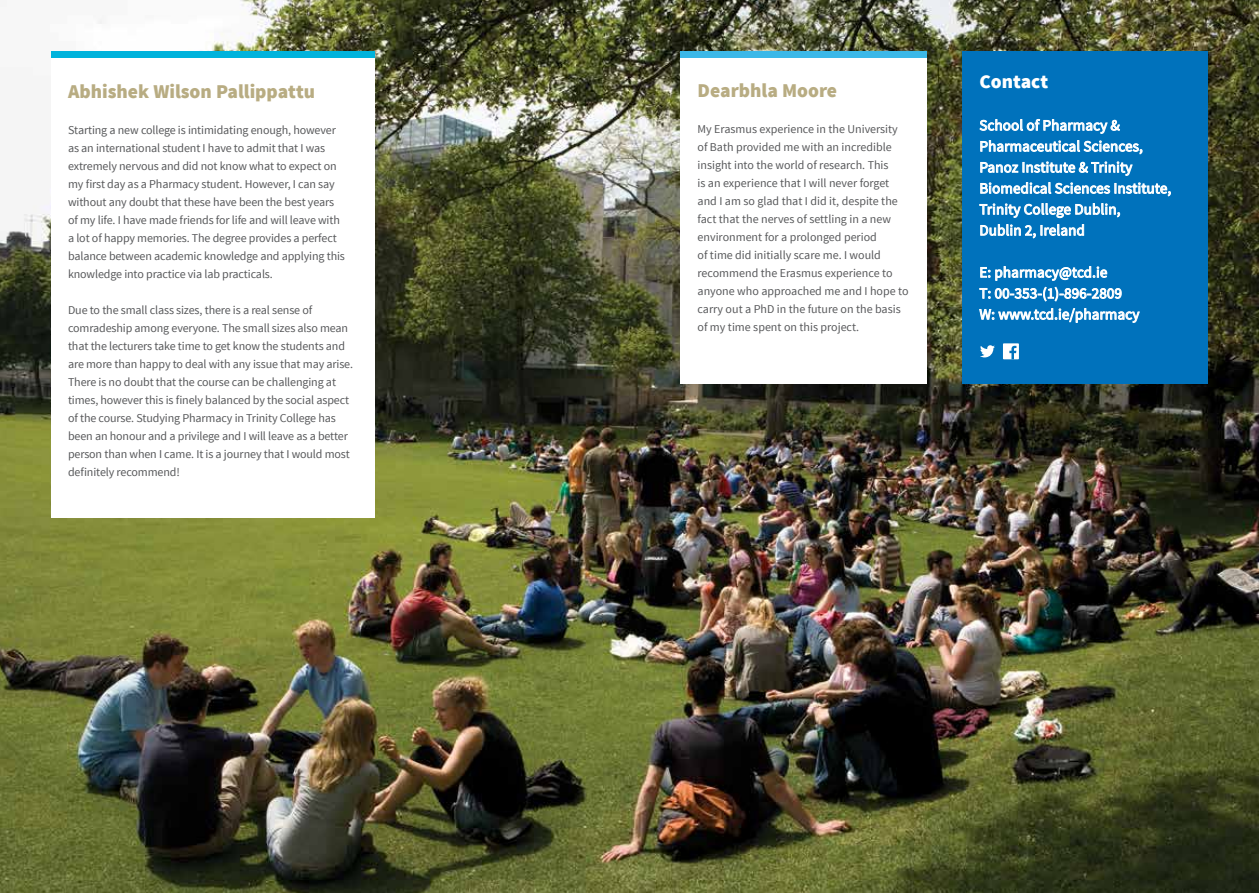
<style>
.page{position:relative;width:1259px;height:893px;background:#fff}
.page>*{position:absolute;margin:0;border:0;box-sizing:border-box;transform-origin:0 0}
.t1{font:900 19.5px "Source Sans Pro";color:#b8ac82}
.t2{font:900 19.5px "Source Sans Pro";color:#fff}
.t3{font:15px/21px "Source Sans Pro";letter-spacing:.01em;color:#fff}
.t4{font:12px/18px "Source Sans Pro";letter-spacing:-.01em;color:#58595b}
</style>
<div class="page">
<img style="left:0;top:0;width:1259px;height:893px">
<div style="left:962px;top:51px;width:246px;height:333px;background:#0072bc"></div>
<svg style="left:979px;top:119px;width:140px;height:15px"></svg>
<svg style="left:980px;top:140px;width:162px;height:14px"></svg>
<svg style="left:980px;top:162px;width:152px;height:14px"></svg>
<svg style="left:980px;top:182px;width:190px;height:14px"></svg>
<svg style="left:979px;top:203px;width:140px;height:15px"></svg>
<svg style="left:980px;top:224px;width:103px;height:14px"></svg>
<svg style="left:980px;top:266px;width:127px;height:15px"></svg>
<svg style="left:979px;top:287px;width:142px;height:14px"></svg>
<svg style="left:979px;top:308px;width:160px;height:15px"></svg>
<div style="left:680px;top:57px;width:247px;height:327px;background:#fff"></div>
<div style="left:680px;top:51px;width:247px;height:6px;background:#3bb8e8"></div>
<div style="left:51px;top:57px;width:323px;height:461px;background:#fff"></div>
<div style="left:51px;top:51px;width:323px;height:6px;background:#00b3dc"></div>
<svg style="left:980px;top:345px;width:15px;height:12px"></svg>
<div style="left:1003px;top:343px;width:16px;height:16px;background:#fff"></div>
<svg style="left:1009px;top:346px;width:7px;height:13px"></svg>
<h1 class="t1" style="left:68px;top:78px;width:249px">Abhishek Wilson Pallippattu</h1>
<p class="t4" style="left:68px;top:121px;width:278px">Starting a new college is intimidating enough, however as an international student I have to admit that I was extremely nervous and did not know what to expect on my first day as a Pharmacy student. However, I can say without any doubt that these have been the best years of my life. I have made friends for life and will leave with a lot of happy memories. The degree provides a perfect balance between academic knowledge and applying this knowledge into practice via lab practicals.</p>
<p class="t4" style="left:68px;top:301px;width:286px">Due to the small class sizes, there is a real sense of comradeship among everyone. The small sizes also mean that the lecturers take time to get know the students and are more than happy to deal with any issue that may arise.<br>There is no doubt that the course can be challenging at times, however this is finely balanced by the social aspect of the course. Studying Pharmacy in Trinity College has been an honour and a privilege and I will leave as a better person than when I came. It is a journey that I would most definitely recommend!</p>
<h1 class="t1" style="left:697px;top:78px;width:141px">Dearbhla Moore</h1>
<p class="t4" style="left:697px;top:120px;width:212px">My Erasmus experience in the University of Bath provided me with an incredible insight into the world of research. This<br>is an experience that I will never forget and I am so glad that I did it, despite the fact that the nerves of settling in a new environment for a prolonged period<br>of time did initially scare me. I would recommend the Erasmus experience to anyone who approached me and I hope to carry out a PhD in the future on the basis of my time spent on this project.</p>
<h1 class="t2" style="left:979px;top:69px;width:70px">Contact</h1>
<p class="t3" style="left:979px;top:115px;width:193px">School of Pharmacy &amp;<br>Pharmaceutical Sciences,<br>Panoz Institute &amp; Trinity<br>Biomedical Sciences Institute,<br>Trinity College Dublin,<br>Dublin 2, Ireland</p>
<p class="t3" style="left:979px;top:262px;width:161px">E: pharmacy@tcd.ie<br>T: 00-353-(1)-896-2809<br>W: www.tcd.ie/pharmacy</p>
</div>
